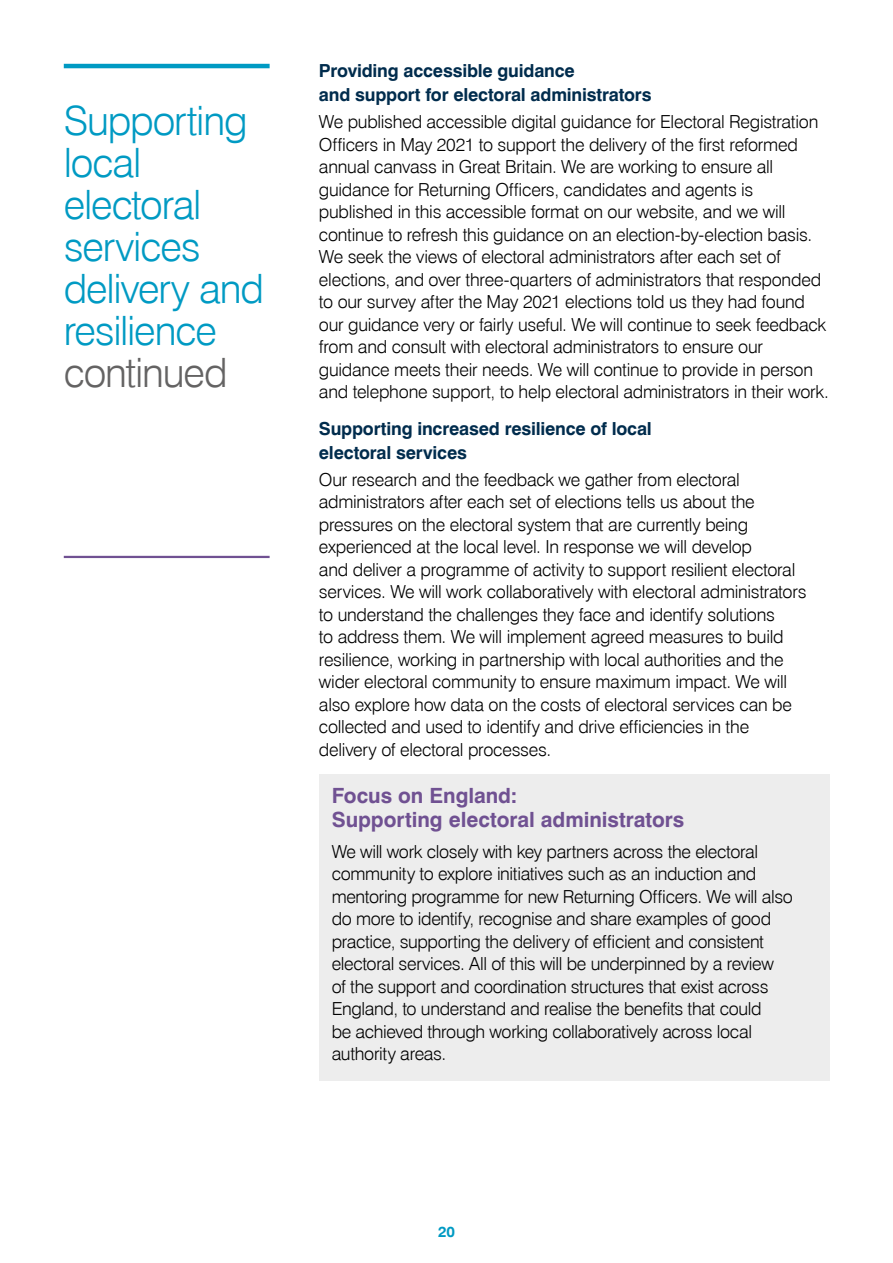
<style>
.page{position:relative;width:893px;height:1263px;background:#fff}
.page>*{position:absolute;margin:0;border:0;box-sizing:border-box;transform-origin:0 0}
.t1{font:300 40.5px/42px "Swiss 721 BT";letter-spacing:-.03em;color:#009ac3}
.t2{font:300 40.5px "Swiss 721 BT";letter-spacing:-.03em;color:#646363}
.t3{font:700 21px/24px "Swiss 721 BT";color:#705192}
.t4{font:300 18px/22.5px "Swiss 721 BT";letter-spacing:-.015em;color:#000}
.t5{font:700 18px/24px "Swiss 721 BT";letter-spacing:-.01em;color:#002c4d}
.t6{font:700 15px "Swiss 721 BT";color:#009ac3}
</style>
<div class="page">
<div style="left:319px;top:774px;width:510px;height:306px;background:#ededed"></div>
<hr style="left:64px;top:556px;width:206px;height:2px;background:#705192">
<hr style="left:64px;top:64px;width:206px;height:4px;background:#009ac3">
<h1 class="t1" style="left:64px;top:99px;width:202px">Supporting local electoral services delivery and resilience</h1>
<h1 class="t2" style="left:64px;top:348px;width:165px">continued</h1>
<h3 class="t5" style="left:319px;top:59px;width:334px">Providing accessible guidance<br>and support for electoral administrators</h3>
<p class="t4" style="left:319px;top:110px;width:511px">We published accessible digital guidance for Electoral Registration Officers in May 2021 to support the delivery of the first reformed annual canvass in Great Britain. We are working to ensure all guidance for Returning Officers, candidates and agents is published in this accessible format on our website, and we will continue to refresh this guidance on an election-by-election basis.<br>We seek the views of electoral administrators after each set of elections, and over three-quarters of administrators that responded to our survey after the May 2021 elections told us they had found our guidance very or fairly useful. We will continue to seek feedback from and consult with electoral administrators to ensure our guidance meets their needs. We will continue to provide in person and telephone support, to help electoral administrators in their work.</p>
<h3 class="t5" style="left:319px;top:416px;width:334px">Supporting increased resilience of local electoral services</h3>
<p class="t4" style="left:319px;top:468px;width:489px">Our research and the feedback we gather from electoral administrators after each set of elections tells us about the pressures on the electoral system that are currently being experienced at the local level. In response we will develop<br>and deliver a programme of activity to support resilient electoral services. We will work collaboratively with electoral administrators to understand the challenges they face and identify solutions<br>to address them. We will implement agreed measures to build resilience, working in partnership with local authorities and the wider electoral community to ensure maximum impact. We will also explore how data on the costs of electoral services can be collected and used to identify and drive efficiencies in the delivery of electoral processes.</p>
<h4 class="t3" style="left:332px;top:783px;width:354px">Focus on England:<br>Supporting electoral administrators</h4>
<p class="t4" style="left:332px;top:840px;width:463px">We will work closely with key partners across the electoral community to explore initiatives such as an induction and mentoring programme for new Returning Officers. We will also do more to identify, recognise and share examples of good practice, supporting the delivery of efficient and consistent electoral services. All of this will be underpinned by a review<br>of the support and coordination structures that exist across England, to understand and realise the benefits that could<br>be achieved through working collaboratively across local authority areas.</p>
<p class="t6" style="left:438px;top:1222px;width:18px">20</p>
</div>
